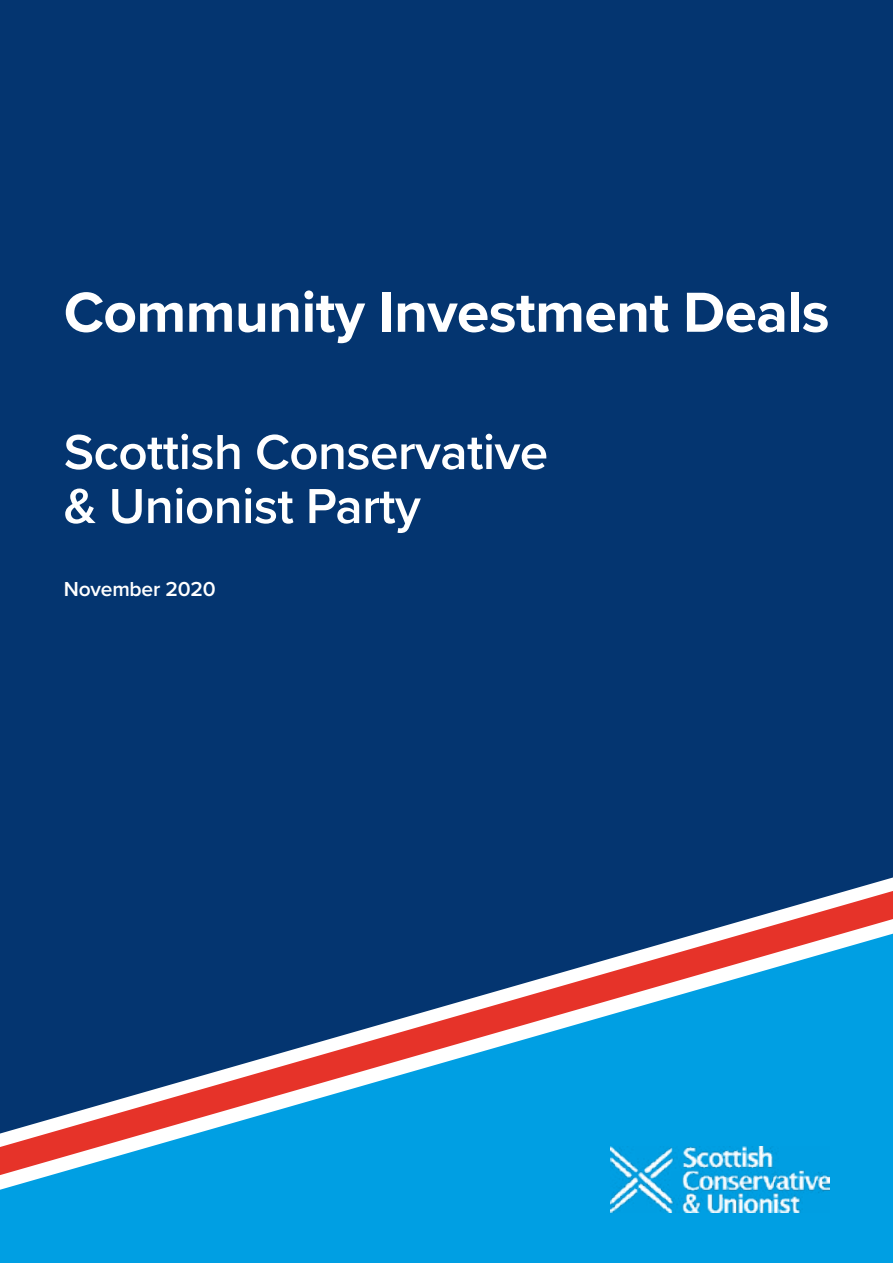
<style>
.page{position:relative;width:893px;height:1263px;background:#043570}
.page>*{position:absolute;margin:0;border:0;box-sizing:border-box;transform-origin:0 0}
.t1{font:700 58.5px "Proxima Nova";letter-spacing:-.01em;color:#fff}
.t2{font:600 51px/54px "Proxima Nova";letter-spacing:-.01em;color:#fff}
.t3{font:600 21px "Proxima Nova";letter-spacing:-.01em;color:#fff}
</style>
<div class="page">
<div style="left:0;top:1239px;width:893px;height:24px;background:#009fe3"></div>
<div style="left:0;top:1205px;width:893px;height:34px;background:#009fe3"></div>
<svg style="left:0;top:877px;width:893px;height:328px"></svg>
<img style="left:611px;top:1147px;width:218px;height:65px">
<p class="t1" style="left:64px;top:269px;width:767px">Community Investment Deals</p>
<p class="t2" style="left:64px;top:424px;width:486px">Scottish Conservative &amp; Unionist Party</p>
<p class="t3" style="left:64px;top:574px;width:153px">November 2020</p>
</div>
